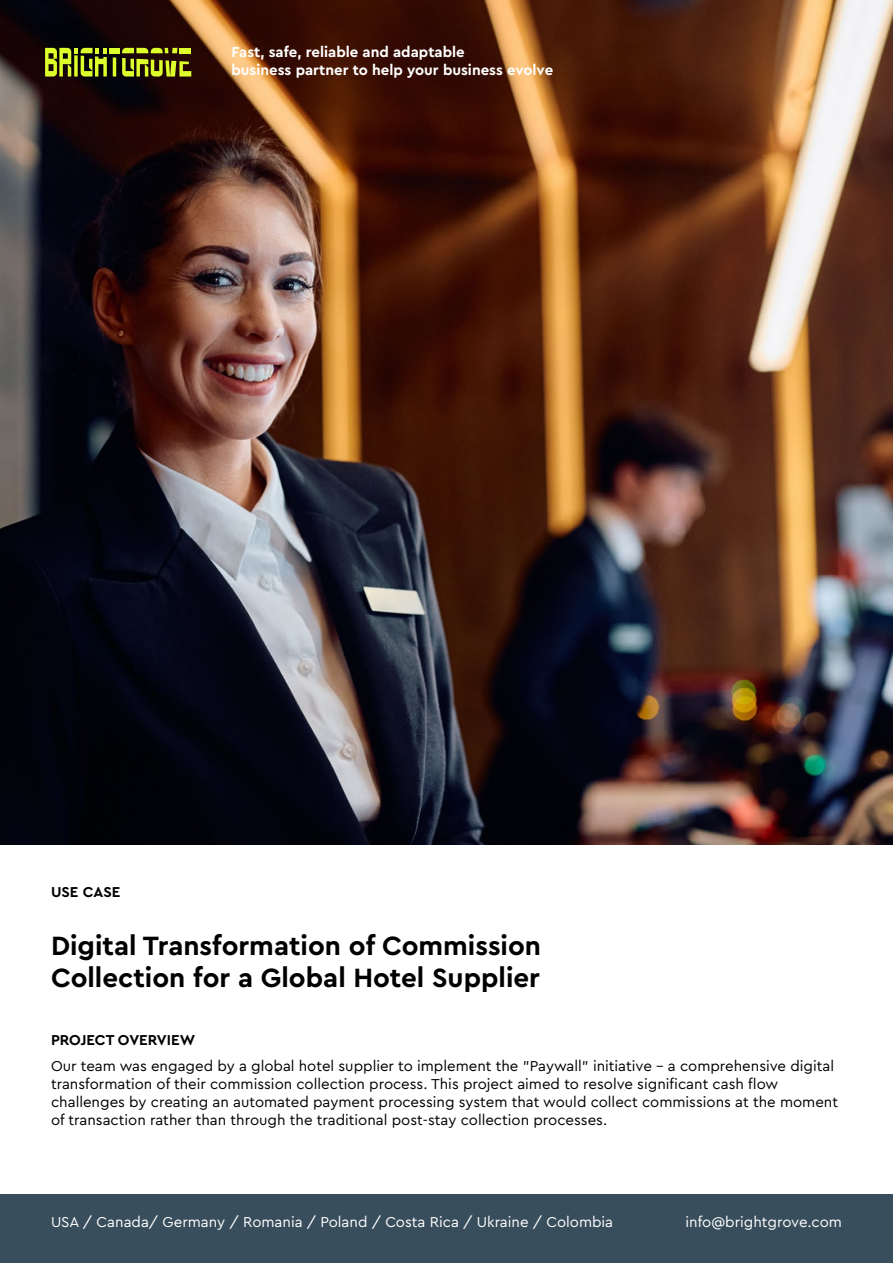
<style>
.page{position:relative;width:893px;height:1263px;background:#fff}
.page>*{position:absolute;margin:0;border:0;box-sizing:border-box;transform-origin:0 0}
.t1{font:700 27.75px/32.1px "Cera Pro";color:#000}
.t2{font:15px/18px "Cera Pro";color:#000}
.t3{font:15px "Cera Pro";color:#fff}
.t4{font:700 15px/18px "Cera Pro";color:#fff}
.t5{font:700 15px "Cera Pro";color:#000}
</style>
<div class="page">
<img style="left:0;top:0;width:893px;height:845px">
<div style="left:109px;top:48px;width:11px;height:5px;background:#ddff2b"></div>
<hr style="left:113px;top:57px;width:3px;height:20px;background:#ddff2b">
<svg style="left:45px;top:48px;width:62px;height:29px;background:#81921b"></svg>
<svg style="left:122px;top:48px;width:69px;height:29px;background:#787c16"></svg>
<div style="left:0;top:1195px;width:893px;height:68px;background:#394e5c"></div>
<p class="t4" style="left:232px;top:43px;width:323px">Fast, safe, reliable and adaptable<br>business partner to help your business evolve</p>
<p class="t5" style="left:51px;top:882px;width:71px">USE CASE</p>
<h1 class="t1" style="left:51px;top:928px;width:492px">Digital Transformation of Commission<br>Collection for a Global Hotel Supplier</h1>
<p class="t5" style="left:51px;top:1030px;width:146px">PROJECT OVERVIEW</p>
<p class="t2" style="left:51px;top:1056px;width:789px">Our team was engaged by a global hotel supplier to implement the "Paywall" initiative – a comprehensive digital transformation of their commission collection process. This project aimed to resolve significant cash flow challenges by creating an automated payment processing system that would collect commissions at the moment of transaction rather than through the traditional post-stay collection processes.</p>
<p class="t3" style="left:51px;top:1212px;width:564px">USA / Canada/ Germany / Romania / Poland / Costa Rica / Ukraine / Colombia</p>
<p class="t3" style="left:686px;top:1212px;width:158px">info@brightgrove.com</p>
</div>
